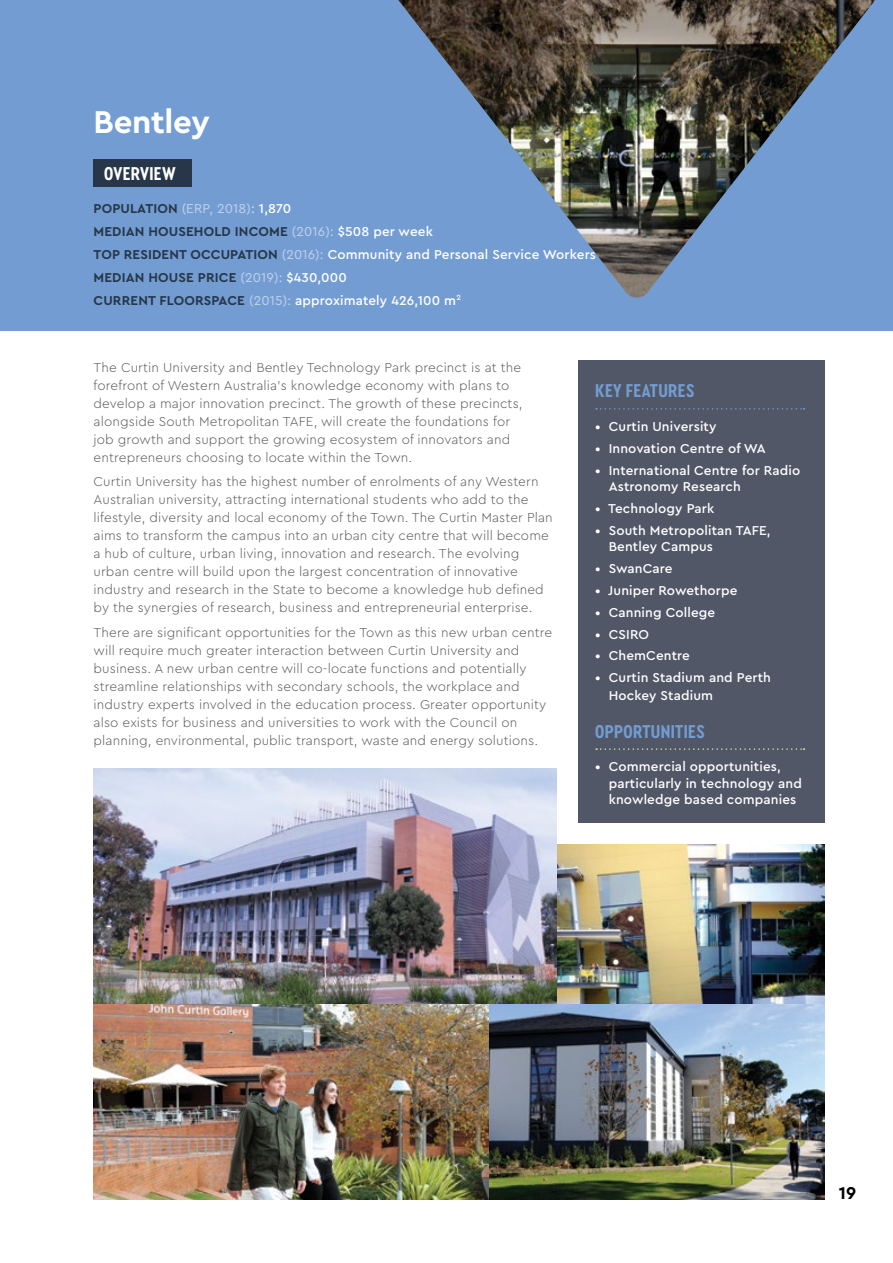
<style>
.page{position:relative;width:893px;height:1263px;background:#fff}
.page>*{position:absolute;margin:0;border:0;box-sizing:border-box;transform-origin:0 0}
.t1{font:700 33px "Cera Pro";letter-spacing:-.01em;color:#fff}
.t2{font:700 19.5px "Cera Condensed Pro";letter-spacing:.02em;color:#739dd2}
.t3{font:700 19.5px "Cera Condensed Pro";letter-spacing:.02em;color:#fff}
.t4{font:700 18px "Cera Pro";color:#000}
.t5{font:300 13.5px/18px "Cera Pro";letter-spacing:.01em;color:#58595b}
.t6{font:500 13.5px/16.5px "Cera Pro";letter-spacing:.01em;color:#fff}
.t7{font:700 13.5px/23px "Cera Pro";letter-spacing:.01em;color:#273749}
.s1{font-weight:400;color:#c2d1eb}
.s2{font-weight:400;color:#e0edc5}
.s3{font-weight:500;color:#fff}
</style>
<div class="page">
<div style="left:0;top:0;width:893px;height:330px;background:#739dd2"></div>
<img style="left:398px;top:0;width:477px;height:298px">
<img style="left:94px;top:1003px;width:396px;height:196px">
<img style="left:490px;top:1003px;width:335px;height:196px">
<img style="left:557px;top:844px;width:268px;height:159px">
<div style="left:94px;top:159px;width:98px;height:28px;background:#273749"></div>
<img style="left:94px;top:768px;width:463px;height:235px">
<div style="left:578px;top:361px;width:247px;height:462px;background:#515767"></div>
<svg style="left:596px;top:408px;width:208px;height:2px"></svg>
<svg style="left:596px;top:748px;width:208px;height:2px"></svg>
<h1 class="t1" style="left:94px;top:100px;width:118px">Bentley</h1>
<h2 class="t3" style="left:104px;top:160px;width:73px">OVERVIEW</h2>
<p class="t7" style="left:94px;top:197px;width:504px">POPULATION <span class="s1">(ERP, 2018)</span><span class="s2">:</span> <span class="s3">1,870<br></span>MEDIAN HOUSEHOLD INCOME <span class="s1">(2016):</span> <span class="s3">$508 per week<br></span>TOP RESIDENT OCCUPATION <span class="s1">(2016):</span> <span class="s3">Community and Personal Service Workers </span>MEDIAN HOUSE PRICE <span class="s1">(2019):</span> <span class="s3">$430,000<br></span>CURRENT FLOORSPACE <span class="s1">(2015):</span> <span class="s3">approximately 426,100 m</span><sup>2</sup></p>
<p class="t5" style="left:94px;top:358px;width:431px">The Curtin University and Bentley Technology Park precinct is at the forefront of Western Australia’s knowledge economy with plans to develop a major innovation precinct. The growth of these precincts, alongside South Metropolitan TAFE, will create the foundations for job growth and support the growing ecosystem of innovators and entrepreneurs choosing to locate within the Town.</p>
<p class="t5" style="left:94px;top:472px;width:461px">Curtin University has the highest number of enrolments of any Western Australian university, attracting international students who add to the lifestyle, diversity and local economy of the Town. The Curtin Master Plan aims to transform the campus into an urban city centre that will become a hub of culture, urban living, innovation and research. The evolving urban centre will build upon the largest concentration of innovative industry and research in the State to become a knowledge hub defined by the synergies of research, business and entrepreneurial enterprise.</p>
<p class="t5" style="left:94px;top:623px;width:460px">There are significant opportunities for the Town as this new urban centre will require much greater interaction between Curtin University and business. A new urban centre will co-locate functions and potentially streamline relationships with secondary schools, the workplace and industry experts involved in the education process. Greater opportunity also exists for business and universities to work with the Council on planning, environmental, public transport, waste and energy solutions.</p>
<h2 class="t2" style="left:595px;top:378px;width:101px">KEY FEATURES</h2>
<p class="t6" style="left:595px;top:418px;width:123px">• Curtin University</p>
<p class="t6" style="left:595px;top:439px;width:172px">• Innovation Centre of WA</p>
<p class="t6" style="left:609px;top:461px;width:193px;text-indent:-13px">• International Centre for Radio<br>Astronomy Research</p>
<p class="t6" style="left:595px;top:500px;width:121px">• Technology Park</p>
<p class="t6" style="left:609px;top:521px;width:163px;text-indent:-13px">• South Metropolitan TAFE,<br>Bentley Campus</p>
<p class="t6" style="left:595px;top:560px;width:79px">• SwanCare</p>
<p class="t6" style="left:595px;top:581px;width:144px">• Juniper Rowethorpe</p>
<p class="t6" style="left:595px;top:603px;width:121px">• Canning College</p>
<p class="t6" style="left:595px;top:625px;width:55px">• CSIRO</p>
<p class="t6" style="left:595px;top:647px;width:96px">• ChemCentre</p>
<p class="t6" style="left:609px;top:668px;width:164px;line-height:18px;text-indent:-13px">• Curtin Stadium and Perth<br>Hockey Stadium</p>
<h2 class="t2" style="left:595px;top:718px;width:111px">OPPORTUNITIES</h2>
<p class="t6" style="left:609px;top:758px;width:195px;text-indent:-13px">• Commercial opportunities, particularly in technology and knowledge based companies</p>
<h3 class="t4" style="left:839px;top:1181px;width:19px">19</h3>
</div>
